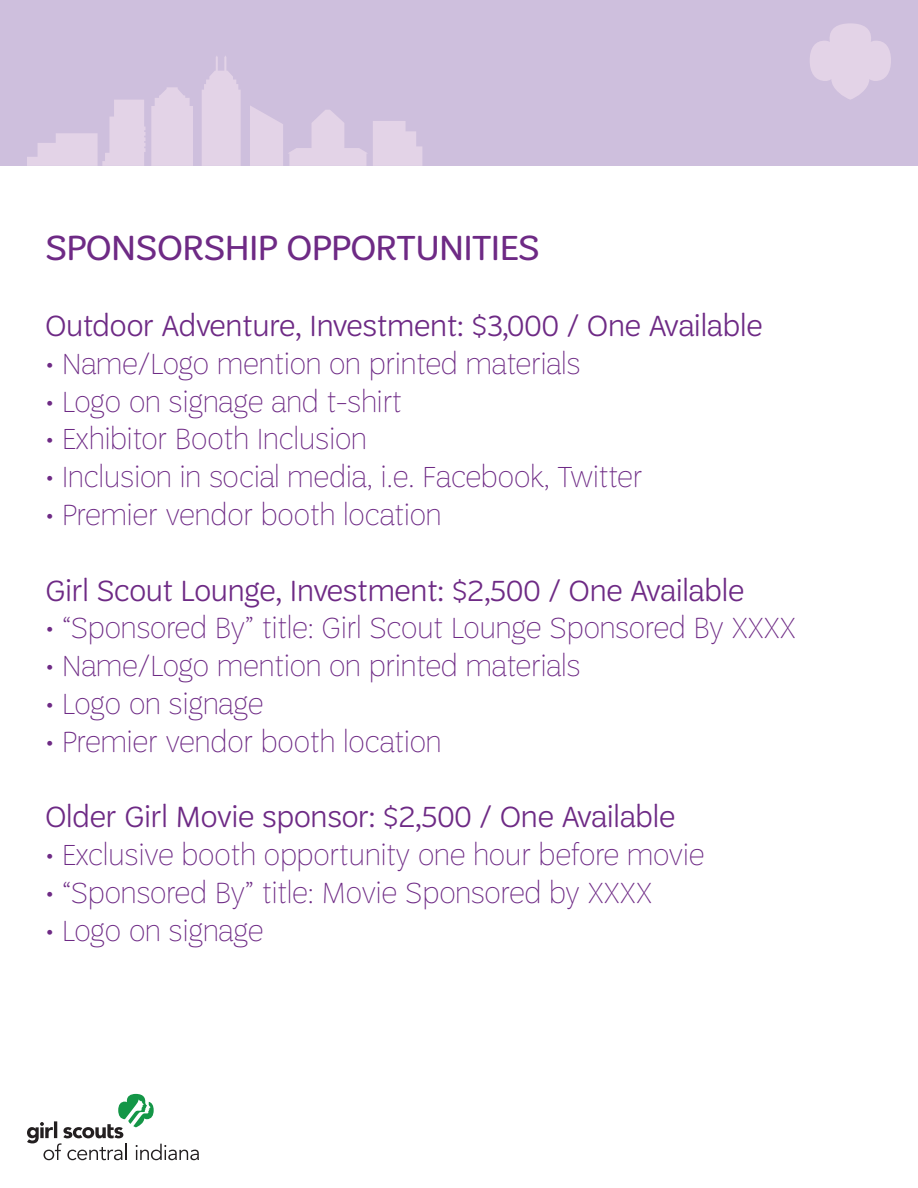
<style>
.page{position:relative;width:918px;height:1188px;background:#fff}
.page>*{position:absolute;margin:0;border:0;box-sizing:border-box;transform-origin:0 0}
.t1{font:37.5px "Trefoil Sans";color:#6e2a85}
.t2{font:100 31.5px "Trefoil Sans";color:#6e2a85}
.t3{font:300 31.5px "Trefoil Sans";color:#6e2a85}
</style>
<div class="page">
<div style="left:0;top:0;width:918px;height:166px;background:#cebfdd"></div>
<svg style="left:202px;top:56px;width:39px;height:110px"></svg>
<svg style="left:250px;top:106px;width:172px;height:60px"></svg>
<svg style="left:27px;top:87px;width:166px;height:79px"></svg>
<svg style="left:27px;top:1094px;width:172px;height:66px"></svg>
<svg style="left:810px;top:23px;width:81px;height:77px"></svg>
<p class="t1" style="left:45px;top:228px;width:496px">SPONSORSHIP OPPORTUNITIES</p>
<p class="t3" style="left:45px;top:309px;width:719px">Outdoor Adventure, Investment: $3,000 / One Available</p>
<p class="t2" style="left:45px;top:347px;width:537px">• Name/Logo mention on printed materials</p>
<p class="t2" style="left:45px;top:385px;width:358px">• Logo on signage and t-shirt</p>
<p class="t2" style="left:45px;top:423px;width:323px">• Exhibitor Booth Inclusion</p>
<p class="t2" style="left:45px;top:461px;width:599px">• Inclusion in social media, i.e. Facebook, Twitter</p>
<p class="t2" style="left:45px;top:498px;width:398px">• Premier vendor booth location</p>
<p class="t3" style="left:45px;top:573px;width:700px">Girl Scout Lounge, Investment: $2,500 / One Available</p>
<p class="t2" style="left:45px;top:612px;width:752px">• “Sponsored By” title: Girl Scout Lounge Sponsored By XXXX</p>
<p class="t2" style="left:45px;top:650px;width:537px">• Name/Logo mention on printed materials</p>
<p class="t2" style="left:45px;top:687px;width:220px">• Logo on signage</p>
<p class="t2" style="left:45px;top:725px;width:398px">• Premier vendor booth location</p>
<p class="t3" style="left:45px;top:800px;width:631px">Older Girl Movie sponsor: $2,500 / One Available</p>
<p class="t2" style="left:45px;top:839px;width:661px">• Exclusive booth opportunity one hour before movie</p>
<p class="t2" style="left:45px;top:876px;width:608px">• “Sponsored By” title: Movie Sponsored by XXXX</p>
<p class="t2" style="left:45px;top:914px;width:220px">• Logo on signage</p>
</div>
